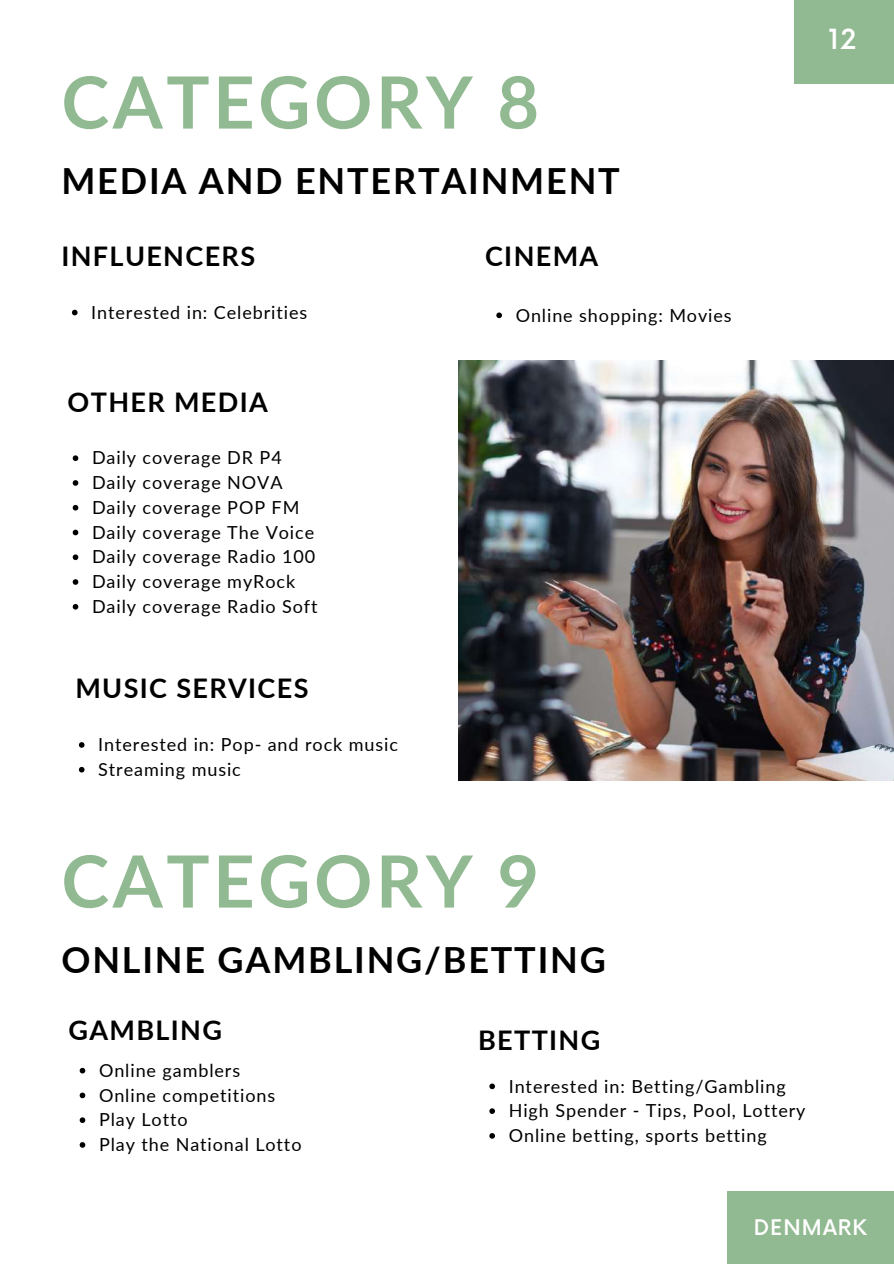
<style>
.page{position:relative;width:894px;height:1264px;background:#fff}
.page>*{position:absolute;margin:0;border:0;box-sizing:border-box;transform-origin:0 0}
.t1{font:700 72px "Lato";letter-spacing:.05em;color:#92ba92}
.t2{font:700 36px "Lato";letter-spacing:.05em;color:#000}
.t3{font:700 27px "Lato";letter-spacing:.05em;color:#000}
.t4{font:500 27px "Now";color:#fff}
.t5{font:500 21px "Now";letter-spacing:.05em;color:#fff}
.t6{font:18px/24.8px "Lato";letter-spacing:.05em;color:#000}
</style>
<div class="page">
<div style="left:727px;top:1191px;width:166px;height:72px;background:#92ba92"></div>
<svg style="left:80px;top:1067px;width:5px;height:6px"></svg>
<svg style="left:80px;top:1092px;width:5px;height:6px"></svg>
<svg style="left:80px;top:1117px;width:5px;height:5px"></svg>
<svg style="left:80px;top:1142px;width:5px;height:5px"></svg>
<img style="left:458px;top:361px;width:435px;height:419px">
<svg style="left:489px;top:1083px;width:6px;height:6px"></svg>
<svg style="left:489px;top:1108px;width:6px;height:5px"></svg>
<svg style="left:489px;top:1133px;width:6px;height:5px"></svg>
<svg style="left:72px;top:310px;width:5px;height:5px"></svg>
<svg style="left:496px;top:312px;width:6px;height:6px"></svg>
<svg style="left:73px;top:455px;width:5px;height:6px"></svg>
<svg style="left:73px;top:480px;width:5px;height:6px"></svg>
<svg style="left:73px;top:505px;width:5px;height:5px"></svg>
<svg style="left:73px;top:529px;width:5px;height:6px"></svg>
<svg style="left:73px;top:554px;width:5px;height:6px"></svg>
<svg style="left:73px;top:579px;width:5px;height:6px"></svg>
<svg style="left:73px;top:604px;width:5px;height:5px"></svg>
<div style="left:793px;top:0;width:100px;height:83px;background:#92ba92"></div>
<svg style="left:79px;top:742px;width:5px;height:5px"></svg>
<svg style="left:79px;top:767px;width:5px;height:5px"></svg>
<h1 class="t1" style="left:61px;top:57px;width:479px">CATEGORY 8</h1>
<h2 class="t2" style="left:61px;top:158px;width:559px">MEDIA AND ENTERTAINMENT</h2>
<h3 class="t3" style="left:61px;top:240px;width:195px">INFLUENCERS</h3>
<p class="t6" style="left:91px;top:299px;width:217px">Interested in: Celebrities</p>
<h3 class="t3" style="left:68px;top:385px;width:202px">OTHER MEDIA</h3>
<p class="t6" style="left:92px;top:445px;width:227px">Daily coverage DR P4<br>Daily coverage NOVA<br>Daily coverage POP FM<br>Daily coverage The Voice<br>Daily coverage Radio 100<br>Daily coverage myRock<br>Daily coverage Radio Soft</p>
<h3 class="t3" style="left:75px;top:671px;width:234px">MUSIC SERVICES</h3>
<p class="t6" style="left:98px;top:731px;width:301px">Interested in: Pop- and rock music<br>Streaming music</p>
<h3 class="t3" style="left:485px;top:240px;width:115px">CINEMA</h3>
<p class="t6" style="left:515px;top:302px;width:217px">Online shopping: Movies</p>
<h3 class="t4" style="left:828px;top:24px;width:30px">12</h3>
<h1 class="t1" style="left:61px;top:836px;width:479px">CATEGORY 9</h1>
<h2 class="t2" style="left:61px;top:937px;width:546px">ONLINE GAMBLING/BETTING</h2>
<h3 class="t3" style="left:68px;top:1013px;width:155px">GAMBLING</h3>
<p class="t6" style="left:99px;top:1057px;width:204px">Online gamblers<br>Online competitions<br>Play Lotto<br>Play the National Lotto</p>
<h3 class="t3" style="left:478px;top:1022px;width:124px">BETTING</h3>
<p class="t6" style="left:508px;top:1073px;width:298px">Interested in: Betting/Gambling<br>High Spender - Tips, Pool, Lottery<br>Online betting, sports betting</p>
<p class="t5" style="left:753px;top:1216px;width:115px">DENMARK</p>
</div>
